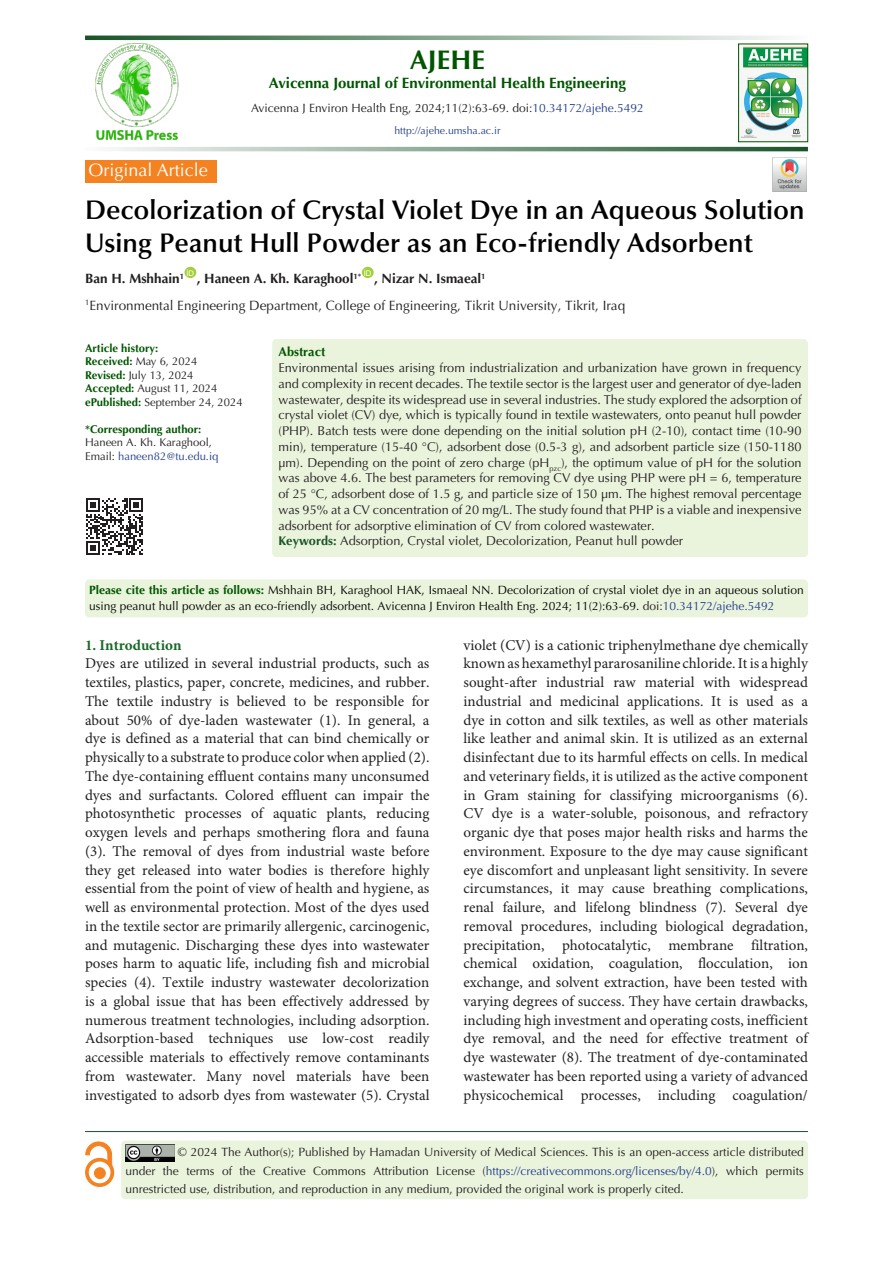
<style>
.page{position:relative;width:893px;height:1263px;background:#fff}
.page>*{position:absolute;margin:0;border:0;box-sizing:border-box;transform-origin:0 0}
.t1{font:600 27px/33px "Optima LT Std";color:#000}
.t2{font:700 27px "Optima LT Std";color:#050}
.t3{font:18px "Optima LT Std";color:#fff}
.t4{font:15px/18.8px "Minion Pro";color:#231f20;text-align:justify}
.t5{font:700 15px "Optima LT Std";color:#050}
.t6{font:700 15px "Minion Pro";color:#196928}
.t7{font:13.5px "Optima LT Std";color:#231f20}
.t8{font:700 13.5px "Optima LT Std";color:#231f20}
.t9{font:12.75px/15.8px "Optima LT Std";color:#231f20;text-align:justify}
.t10{font:700 12.75px "Optima LT Std";color:#050}
.t11{font:12px/18px "Optima LT Std";color:#221e1f;text-align:justify}
.t12{font:12px/15.8px "Optima LT Std";color:#040503}
.t13{font:12px "Optima LT Std";color:#231f20}
.t14{font:11.25px "Optima LT Std";color:#231f20}
.t15{font:700 11.25px "Optima LT Std";color:#050}
.t16{font:11.25px "Optima LT Std";color:#253f8e}
.t17{font:10.5px "Optima LT Std";color:#253f8e}
.t18{font:7.8px "Arial";color:#fff}
.s1{color:#253f8e}
.s2{font-weight:400;color:#231f20}
.s3{font-weight:700;color:#050}
.s4{color:#231f20}
.s5{font-weight:700;color:#19552a}
</style>
<div class="page">
<hr style="left:85px;top:1131px;width:723px;height:1px;background:#195429">
<div style="left:121px;top:1140px;width:687px;height:59px;background:#eaf3dc;border-radius:4px"></div>
<img style="left:125px;top:1145px;width:49px;height:17px">
<div style="left:185px;top:267px;width:11px;height:11px;background:#a6ce39;border-radius:50%"></div>
<div style="left:362px;top:267px;width:12px;height:11px;background:#a6ce39;border-radius:50%"></div>
<div style="left:85px;top:160px;width:132px;height:22px;background:#f58220"></div>
<img style="left:773px;top:158px;width:34px;height:34px">
<svg style="left:112px;top:147px;width:696px;height:4px;background:#86a58e"></svg>
<svg style="left:85px;top:36px;width:697px;height:4px;background:#86a58e"></svg>
<div style="left:94px;top:1168px;width:11px;height:10px;background:#f58220;border-radius:50%"></div>
<div style="left:94px;top:1167px;width:11px;height:12px;border:1px solid #f58220;border-radius:50%"></div>
<div style="left:85px;top:1158px;width:29px;height:29px;border:4px solid #f58220;border-radius:50%"></div>
<svg style="left:86px;top:1142px;width:26px;height:24px"></svg>
<img style="left:95px;top:43px;width:84px;height:97px">
<img style="left:740px;top:46px;width:66px;height:92px">
<div style="left:738px;top:44px;width:70px;height:98px;border:1px solid #050"></div>
<div style="left:85px;top:579px;width:723px;height:38px;background:#eaf3dc;border-radius:4px"></div>
<svg style="left:87px;top:498px;width:56px;height:57px"></svg>
<div style="left:272px;top:339px;width:536px;height:218px;background:#eaf3dc;border-radius:4px"></div>
<p class="t3" style="left:88px;top:160px;width:121px">Original Article</p>
<p class="t2" style="left:410px;top:44px;width:77px">AJEHE</p>
<p class="t5" style="left:269px;top:74px;width:358px">Avicenna Journal of Environmental Health Engineering</p>
<p class="t13" style="left:251px;top:101px;width:394px">Avicenna J Environ Health Eng, 2024;11(2):63-69. doi:<span class="s1">10.34172/ajehe.5492</span></p>
<p class="t17" style="left:394px;top:124px;width:108px">http://ajehe.umsha.ac.ir</p>
<p class="t1" style="left:85px;top:194px;width:721px">Decolorization of Crystal Violet Dye in an Aqueous Solution<br>Using Peanut Hull Powder as an Eco-friendly Adsorbent</p>
<p class="t8" style="left:85px;top:271px;width:100px">Ban H. Mshhain<sup>1</sup></p>
<p class="t18" style="left:186px;top:267px;width:9px">ID</p>
<p class="t18" style="left:364px;top:267px;width:9px">ID</p>
<p class="t8" style="left:374px;top:271px;width:113px">, Nizar N. Ismaeal<sup>1</sup></p>
<p class="t7" style="left:85px;top:297px;width:542px"><sup>1</sup>Environmental Engineering Department, College of Engineering, Tikrit University, Tikrit, Iraq</p>
<p class="t8" style="left:197px;top:271px;width:166px">, Haneen A. Kh. Karaghool<sup>1*</sup></p>
<p class="t15" style="left:85px;top:341px;width:75px">Article history:</p>
<p class="t15" style="left:85px;top:355px;width:114px">Received: <span class="s2">May 6, 2024</span></p>
<p class="t14" style="left:85px;top:368px;width:110px"><span class="s3">Revised:</span> July 13, 2024</p>
<p class="t14" style="left:85px;top:382px;width:134px"><span class="s3">Accepted:</span> August 11, 2024</p>
<p class="t14" style="left:85px;top:395px;width:159px"><span class="s3">ePublished:</span> September 24, 2024</p>
<p class="t15" style="left:85px;top:422px;width:118px">*Corresponding author:</p>
<p class="t14" style="left:85px;top:436px;width:128px">Haneen A. Kh. Karaghool,</p>
<p class="t16" style="left:85px;top:449px;width:135px"><span class="s4">Email:</span> haneen82@tu.edu.iq</p>
<p class="t10" style="left:279px;top:345px;width:48px">Abstract</p>
<p class="t9" style="left:279px;top:360px;width:525px">Environmental issues arising from industrialization and urbanization have grown in frequency and complexity in recent decades. The textile sector is the largest user and generator of dye-laden wastewater, despite its widespread use in several industries. The study explored the adsorption of crystal violet (CV) dye, which is typically found in textile wastewaters, onto peanut hull powder (PHP). Batch tests were done depending on the initial solution pH (2-10), contact time (10-90 min), temperature (15-40 °C), adsorbent dose (0.5-3 g), and adsorbent particle size (150-1180 µm). Depending on the point of zero charge (pH<sub>pzc</sub>), the optimum value of pH for the solution was above 4.6. The best parameters for removing CV dye using PHP were pH = 6, temperature of 25 °C, adsorbent dose of 1.5 g, and particle size of 150 µm. The highest removal percentage was 95% at a CV concentration of 20 mg/L. The study found that PHP is a viable and inexpensive adsorbent for adsorptive elimination of CV from colored wastewater.</p>
<p class="t9" style="left:279px;top:533px;width:406px"><span class="s5">Keywords:</span> Adsorption, Crystal violet, Decolorization, Peanut hull powder</p>
<p class="t12" style="left:89px;top:582px;width:716px"><span class="s3">Please cite this article as follows:</span> Mshhain BH, Karaghool HAK, Ismaeal NN. Decolorization of crystal violet dye in an aqueous solution using peanut hull powder as an eco-friendly adsorbent. Avicenna J Environ Health Eng. 2024; 11(2):63-69. <span class="s4">doi:</span><span class="s1">10.34172/ajehe.5492</span></p>
<p class="t6" style="left:85px;top:634px;width:98px">1. Introduction</p>
<p class="t4" style="left:85px;top:655px;width:346px">Dyes are utilized in several industrial products, such as textiles, plastics, paper, concrete, medicines, and rubber.<br>The textile industry is believed to be responsible for about 50% of dye-laden wastewater (1). In general, a dye is defined as a material that can bind chemically or physically to a substrate to produce color when applied (2).<br>The dye-containing effluent contains many unconsumed dyes and surfactants. Colored effluent can impair the photosynthetic processes of aquatic plants, reducing oxygen levels and perhaps smothering flora and fauna (3). The removal of dyes from industrial waste before they get released into water bodies is therefore highly essential from the point of view of health and hygiene, as well as environmental protection. Most of the dyes used in the textile sector are primarily allergenic, carcinogenic, and mutagenic. Discharging these dyes into wastewater poses harm to aquatic life, including fish and microbial species (4). Textile industry wastewater decolorization is a global issue that has been effectively addressed by numerous treatment technologies, including adsorption.<br>Adsorption-based techniques use low-cost readily accessible materials to effectively remove contaminants from wastewater. Many novel materials have been investigated to adsorb dyes from wastewater (5). Crystal</p>
<p class="t4" style="left:463px;top:636px;width:346px">violet (CV) is a cationic triphenylmethane dye chemically known as hexamethyl pararosaniline chloride. It is a highly sought-after industrial raw material with widespread industrial and medicinal applications. It is used as a dye in cotton and silk textiles, as well as other materials like leather and animal skin. It is utilized as an external disinfectant due to its harmful effects on cells. In medical and veterinary fields, it is utilized as the active component in Gram staining for classifying microorganisms (6).<br>CV dye is a water-soluble, poisonous, and refractory organic dye that poses major health risks and harms the environment. Exposure to the dye may cause significant eye discomfort and unpleasant light sensitivity. In severe circumstances, it may cause breathing complications, renal failure, and lifelong blindness (7). Several dye removal procedures, including biological degradation, precipitation, photocatalytic, membrane filtration, chemical oxidation, coagulation, flocculation, ion exchange, and solvent extraction, have been tested with varying degrees of success. They have certain drawbacks, including high investment and operating costs, inefficient dye removal, and the need for effective treatment of dye wastewater (8). The treatment of dye-contaminated wastewater has been reported using a variety of advanced physicochemical processes, including coagulation/</p>
<p class="t11" style="left:125px;top:1143px;width:680px;text-indent:52px"><span class="s4">© 2024 The Author(s); Published by Hamadan University of Medical Sciences.</span> This is an open-access article distributed under the terms of the Creative Commons Attribution License (<span class="s1">https://creativecommons.org/licenses/by/4.0</span>), which permits unrestricted use, distribution, and reproduction in any medium, provided the original work is properly cited.</p>
</div>
